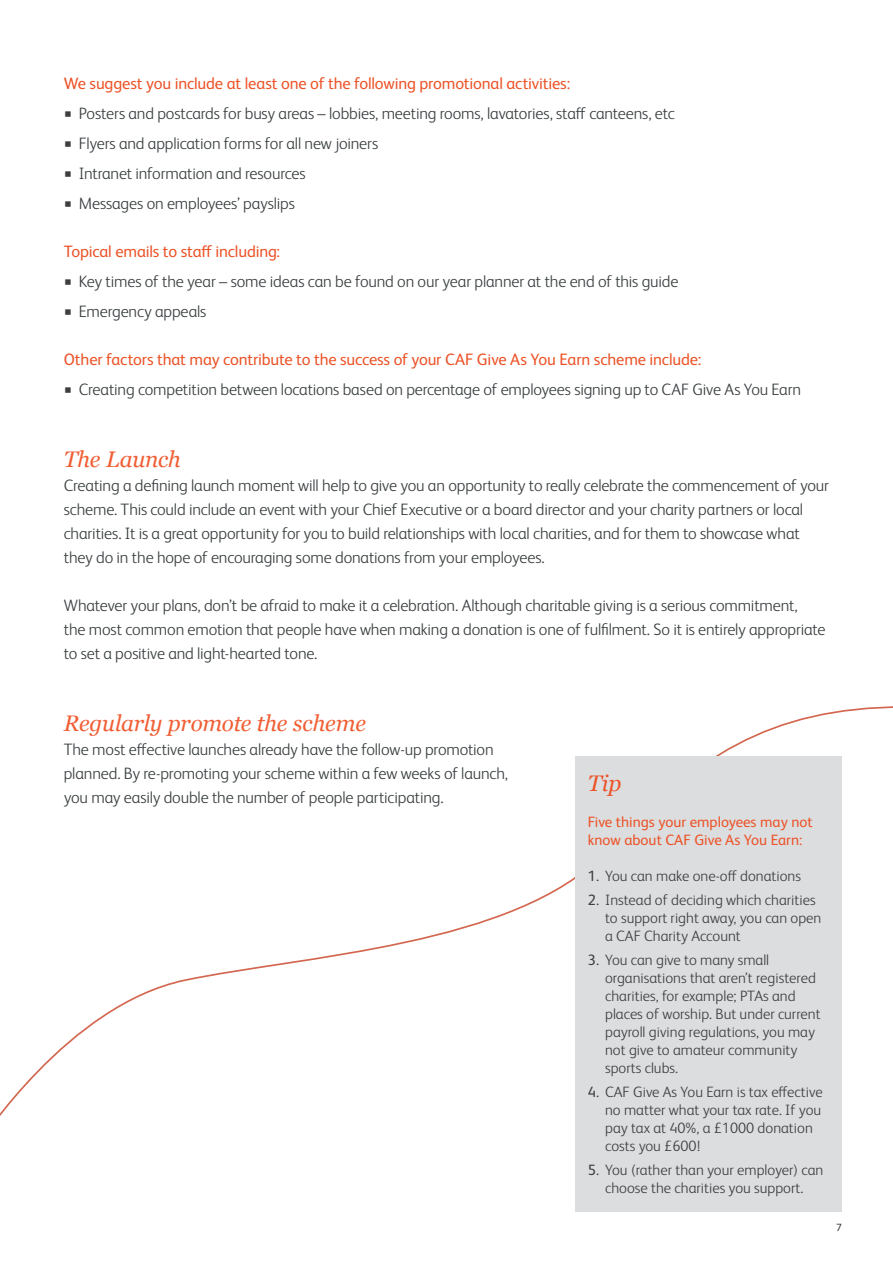
<style>
.page{position:relative;width:893px;height:1263px;background:#fff}
.page>*{position:absolute;margin:0;border:0;box-sizing:border-box;transform-origin:0 0}
.t1{font:italic 22.5px "Georgia";letter-spacing:-.01em;color:#f15e34}
.t2{font:italic 22.5px "Georgia";color:#ec5328}
.t3{font:300 16.5px/24px "FS Albert Pro";letter-spacing:-.01em;color:#373c3e}
.t4{font:16.5px "FS Albert Pro";letter-spacing:-.01em;color:#ec5328}
.t5{font:300 15px/18px "FS Albert Pro";color:#3e3e3f}
.t6{font:15px/18px "FS Albert Pro";color:#ec5328}
.t7{font:10.5px "FS Albert Pro";color:#3e3e3f}
.s1{font-family:"Arial";font-weight:400;font-size:24px;color:#3e3e3f}
.s2{font-weight:400}
</style>
<div class="page">
<svg style="left:0;top:706px;width:893px;height:410px"></svg>
<div style="left:575px;top:757px;width:267px;height:455px;background:#dcdddf"></div>
<p class="t4" style="left:64px;top:72px;width:508px">We suggest you include at least one of the following promotional activities:</p>
<p class="t3" style="left:64px;top:101px;width:612px"><span class="s1">▪</span> Posters and postcards for busy areas – lobbies, meeting rooms, lavatories, staff canteens, etc</p>
<p class="t3" style="left:64px;top:131px;width:316px"><span class="s1">▪</span> Flyers and application forms for all new joiners</p>
<p class="t3" style="left:64px;top:161px;width:243px"><span class="s1">▪</span> Intranet information and resources</p>
<p class="t3" style="left:64px;top:191px;width:233px"><span class="s1">▪</span> Messages on employees’ payslips</p>
<p class="t4" style="left:64px;top:240px;width:218px">Topical emails to staff including:</p>
<p class="t3" style="left:64px;top:269px;width:616px"><span class="s1">▪</span> Key times of the year – some ideas can be found on our year planner at the end of this guide</p>
<p class="t3" style="left:64px;top:299px;width:144px"><span class="s1">▪</span> Emergency appeals</p>
<p class="t4" style="left:64px;top:348px;width:639px">Other factors that may contribute to the success of your CAF Give As You Earn scheme include:</p>
<p class="t3" style="left:64px;top:377px;width:739px"><span class="s1">▪</span> Creating competition between locations based on percentage of employees signing up to CAF Give As You Earn</p>
<h1 class="t1" style="left:64px;top:445px;width:119px">The Launch</h1>
<p class="t3" style="left:64px;top:473px;width:767px">Creating a defining launch moment will help to give you an opportunity to really celebrate the commencement of your scheme. This could include an event with your Chief Executive or a board director and your charity partners or local charities. It is a great opportunity for you to build relationships with local charities, and for them to showcase what they do in the hope of encouraging some donations from your employees.</p>
<p class="t3" style="left:64px;top:593px;width:763px">Whatever your plans, don’t be afraid to make it a celebration. Although charitable giving is a serious commitment,<br>the most common emotion that people have when making a donation is one of fulfilment. So it is entirely appropriate to set a positive and light-hearted tone.</p>
<h1 class="t1" style="left:64px;top:709px;width:304px">Regularly promote the scheme</h1>
<p class="t3" style="left:64px;top:737px;width:446px">The most effective launches already have the follow-up promotion planned. By re-promoting your scheme within a few weeks of launch, you may easily double the number of people participating.</p>
<h1 class="t2" style="left:588px;top:769px;width:35px">Tip</h1>
<p class="t6" style="left:588px;top:812px;width:226px">Five things your employees may not know about CAF Give As You Earn:</p>
<p class="t5" style="left:588px;top:866px;width:215px"><span class="s2">1.</span> You can make one-off donations</p>
<p class="t5" style="left:605px;top:890px;width:218px;text-indent:-17px"><span class="s2">2.</span> Instead of deciding which charities to support right away, you can open a CAF Charity Account</p>
<p class="t5" style="left:605px;top:950px;width:217px;text-indent:-17px"><span class="s2">3.</span> You can give to many small organisations that aren’t registered charities, for example; PTAs and places of worship. But under current payroll giving regulations, you may not give to amateur community sports clubs.</p>
<p class="t5" style="left:605px;top:1082px;width:219px;text-indent:-17px"><span class="s2">4.</span> CAF Give As You Earn is tax effective no matter what your tax rate. If you pay tax at 40%, a £1000 donation costs you £600!</p>
<p class="t5" style="left:588px;top:1160px;width:237px;text-align:center"><span class="s2">5.</span> You (rather than your employer) can choose the charities you support.</p>
<p class="t7" style="left:836px;top:1219px;width:7px">7</p>
</div>
